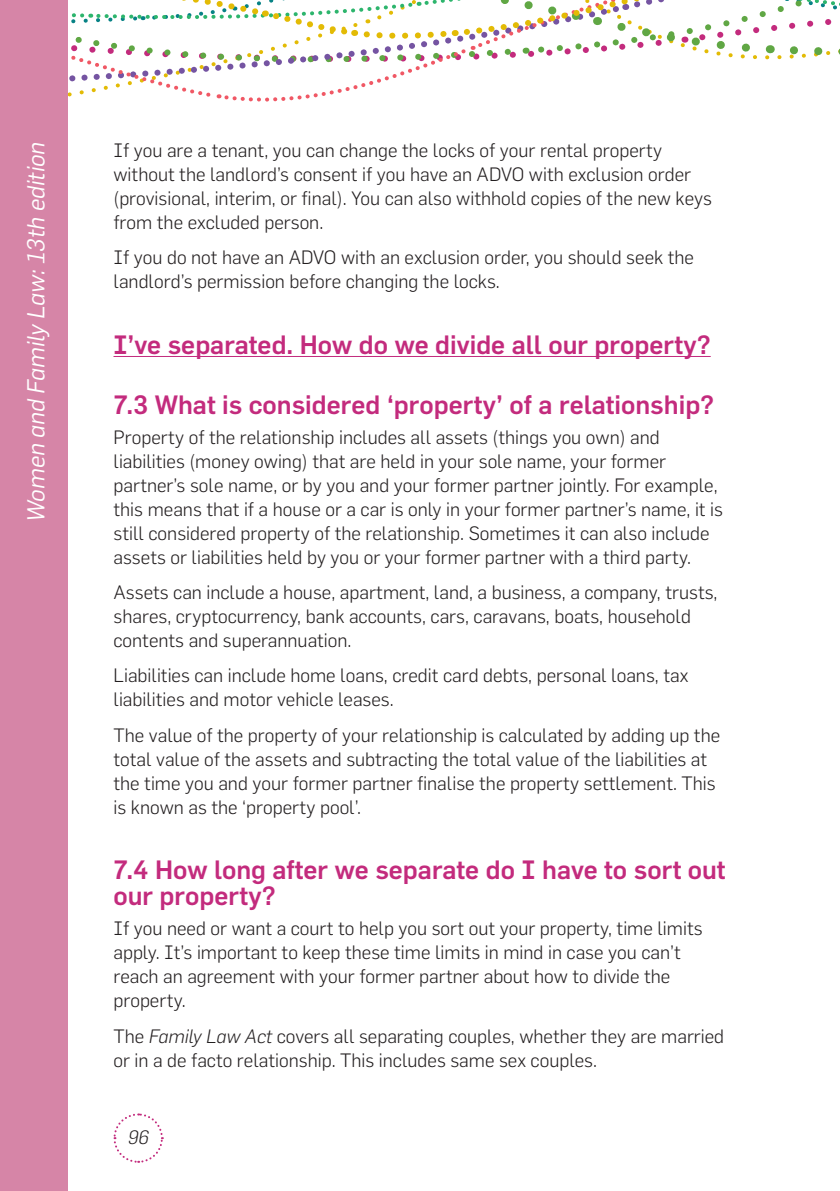
<style>
.page{position:relative;width:840px;height:1191px;background:#fff}
.page>*{position:absolute;margin:0;border:0;box-sizing:border-box;transform-origin:0 0}
.t1{font:500 26px/26px "Flama";color:#c32b7d}
.t2{font:italic 24px "Flama";letter-spacing:.005em;color:#fff}
.t3{font:300 19px/24px "Flama";color:#231f20}
.t4{font:italic 300 19px "Flama";color:#231f20}
.s1{font-style:italic}
</style>
<div class="page">
<svg style="left:68px;top:0;width:772px;height:102px"></svg>
<div style="left:0;top:0;width:68px;height:1191px;background:#d685a7"></div>
<svg style="left:113px;top:1113px;width:51px;height:50px"></svg>
<hr style="left:113px;top:356px;width:597px;height:1px;background:#c32b7d">
<p class="t2" style="left:22px;top:522px;width:382px;rotate:-90deg">Women and Family Law: 13th edition</p>
<p class="t3" style="left:113px;top:138px;width:599px">If you are a tenant, you can change the locks of your rental property without the landlord’s consent if you have an ADVO with exclusion order (provisional, interim, or final). You can also withhold copies of the new keys from the excluded person.</p>
<p class="t3" style="left:113px;top:245px;width:581px">If you do not have an ADVO with an exclusion order, you should seek the landlord’s permission before changing the locks.</p>
<h1 class="t1" style="left:113px;top:331px;width:598px">I’ve separated. How do we divide all our property?</h1>
<h1 class="t1" style="left:113px;top:391px;width:602px">7.3 What is considered ‘property’ of a relationship?</h1>
<p class="t3" style="left:113px;top:425px;width:610px">Property of the relationship includes all assets (things you own) and liabilities (money owing) that are held in your sole name, your former partner’s sole name, or by you and your former partner jointly. For example, this means that if a house or a car is only in your former partner’s name, it is still considered property of the relationship. Sometimes it can also include assets or liabilities held by you or your former partner with a third party.</p>
<p class="t3" style="left:113px;top:580px;width:605px">Assets can include a house, apartment, land, a business, a company, trusts, shares, cryptocurrency, bank accounts, cars, caravans, boats, household contents and superannuation.</p>
<p class="t3" style="left:113px;top:663px;width:576px">Liabilities can include home loans, credit card debts, personal loans, tax liabilities and motor vehicle leases.</p>
<p class="t3" style="left:113px;top:723px;width:608px">The value of the property of your relationship is calculated by adding up the total value of the assets and subtracting the total value of the liabilities at the time you and your former partner finalise the property settlement. This is known as the ‘property pool’.</p>
<h1 class="t1" style="left:113px;top:857px;width:613px">7.4 How long after we separate do I have to sort out our property?</h1>
<p class="t3" style="left:113px;top:916px;width:590px">If you need or want a court to help you sort out your property, time limits apply. It’s important to keep these time limits in mind in case you can’t reach an agreement with your former partner about how to divide the property.</p>
<p class="t3" style="left:113px;top:1023px;width:612px">The <span class="s1">Family Law Act</span> covers all separating couples, whether they are married or in a de facto relationship. This includes same sex couples.</p>
<p class="t4" style="left:128px;top:1125px;width:23px">96</p>
</div>
